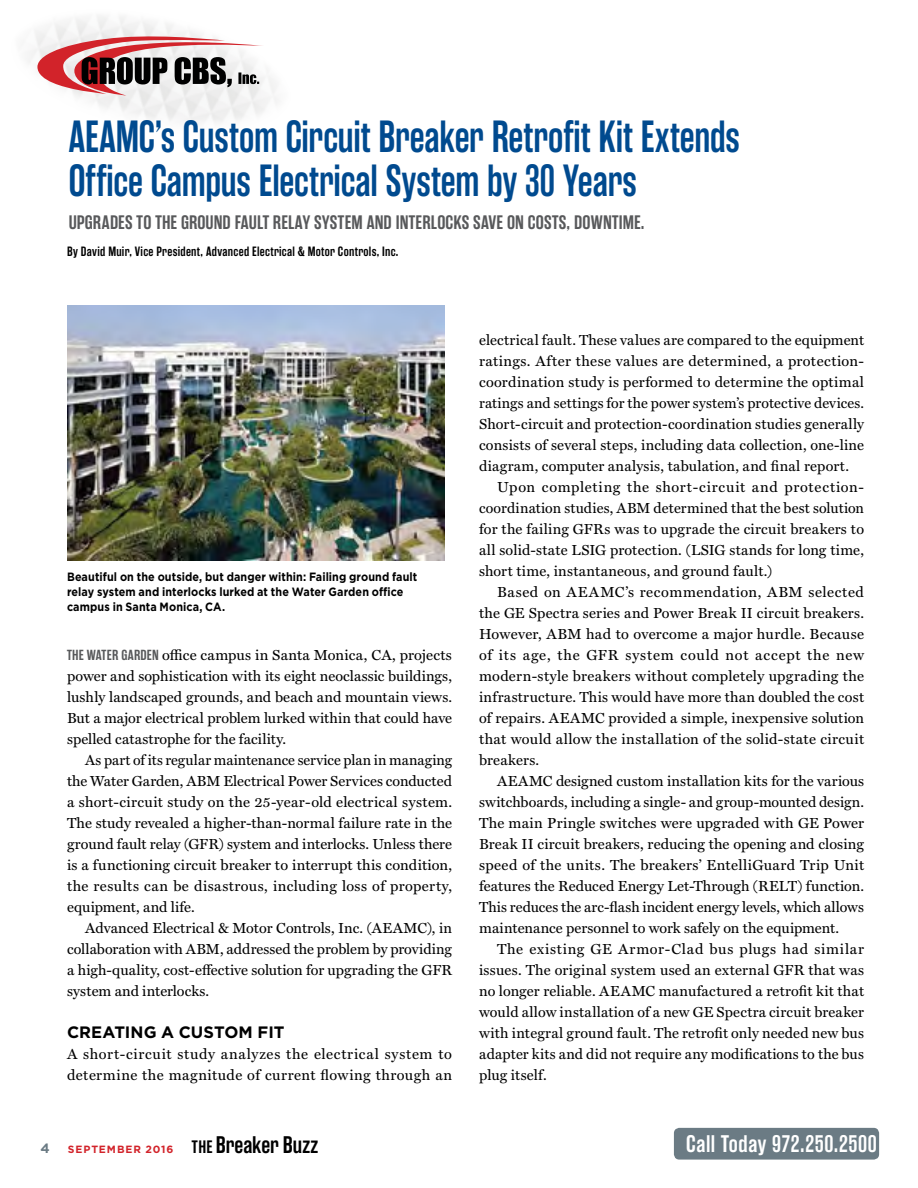
<style>
.page{position:relative;width:918px;height:1188px;background:#fff}
.page>*{position:absolute;margin:0;border:0;box-sizing:border-box;transform-origin:0 0}
.t1{font:600 45px/43.5px "Rama Gothic E";color:#004a8f;scale:.9 1}
.t2{font:600 24px "Rama Gothic E";letter-spacing:.03em;color:#fff}
.t3{font:600 19.5px "Rama Gothic E";letter-spacing:.005em;color:#58595b}
.t4{font:700 16.5px "Gotham";color:#000}
.t5{font:14.7px/21px "Miller Text";letter-spacing:.015em;color:#000;text-align:justify}
.t6{font:14.7px/21px "Miller Text";letter-spacing:.04em;color:#000}
.t7{font:600 13.5px "Rama Gothic E";letter-spacing:.025em;color:#000}
.t8{font:700 13.5px "Gotham";color:#6b7b84}
.t9{font:700 12px/15px "Gotham";letter-spacing:.005em;color:#000;scale:.9 1}
.t10{font:700 10.5px "Gotham";letter-spacing:.09em;color:#d2232a}
.s1{font-family:"Rama Gothic E";font-weight:600;color:#58595b}
.s2{font-family:"Rama Gothic E";font-weight:600;font-size:18px;color:#000}
.s3{font-family:"Rama Gothic E";font-weight:600;font-size:24px;color:#000}
</style>
<div class="page">
<div style="left:674px;top:1128px;width:205px;height:32px;background:#6b7b84;border-radius:5px"></div>
<svg style="left:37px;top:34px;width:227px;height:62px"></svg>
<img style="left:67px;top:306px;width:378px;height:255px">
<h1 class="t1" style="left:69px;top:116px;width:747px">AEAMC’s Custom Circuit Breaker Retrofit Kit Extends<br>Office Campus Electrical System by 30 Years</h1>
<h3 class="t3" style="left:69px;top:211px;width:578px">UPGRADES TO THE GROUND FAULT RELAY SYSTEM AND INTERLOCKS SAVE ON COSTS, DOWNTIME.</h3>
<p class="t7" style="left:67px;top:243px;width:333px">By David Muir, Vice President, Advanced Electrical &amp; Motor Controls, Inc.</p>
<p class="t9" style="left:67px;top:569px;width:391px">Beautiful on the outside, but danger within: Failing ground fault relay system and interlocks lurked at the Water Garden office campus in Santa Monica, CA.</p>
<p class="t5" style="left:67px;top:644px;width:387px"><span class="s1">THE WATER GARDEN</span> office campus in Santa Monica, CA, projects power and sophistication with its eight neoclassic buildings, lushly landscaped grounds, and beach and mountain views.<br>But a major electrical problem lurked within that could have spelled catastrophe for the facility.</p>
<p class="t5" style="left:67px;top:749px;width:387px;text-indent:18px">As part of its regular maintenance service plan in managing the Water Garden, ABM Electrical Power Services conducted a short-circuit study on the 25-year-old electrical system.<br>The study revealed a higher-than-normal failure rate in the ground fault relay (GFR) system and interlocks. Unless there is a functioning circuit breaker to interrupt this condition, the results can be disastrous, including loss of property, equipment, and life.</p>
<p class="t5" style="left:67px;top:917px;width:387px;text-indent:18px">Advanced Electrical &amp; Motor Controls, Inc. (AEAMC), in collaboration with ABM, addressed the problem by providing a high-quality, cost-effective solution for upgrading the GFR system and interlocks.</p>
<p class="t4" style="left:67px;top:1021px;width:219px">CREATING A CUSTOM FIT</p>
<p class="t6" style="left:67px;top:1043px;width:387px">A short-circuit study analyzes the electrical system to determine the magnitude of current flowing through an</p>
<p class="t5" style="left:479px;top:329px;width:387px">electrical fault. These values are compared to the equipment ratings. After these values are determined, a protection&shy;coordination study is performed to determine the optimal ratings and settings for the power system’s protective devices.<br>Short-circuit and protection-coordination studies generally consists of several steps, including data collection, one-line diagram, computer analysis, tabulation, and final report.</p>
<p class="t5" style="left:479px;top:476px;width:387px;text-indent:18px">Upon completing the short-circuit and protection&shy;coordination studies, ABM determined that the best solution for the failing GFRs was to upgrade the circuit breakers to all solid-state LSIG protection. (LSIG stands for long time, short time, instantaneous, and ground fault.)</p>
<p class="t5" style="left:479px;top:581px;width:387px;text-indent:18px">Based on AEAMC’s recommendation, ABM selected the GE Spectra series and Power Break II circuit breakers.<br>However, ABM had to overcome a major hurdle. Because of its age, the GFR system could not accept the new modern-style breakers without completely upgrading the infrastructure. This would have more than doubled the cost of repairs. AEAMC provided a simple, inexpensive solution that would allow the installation of the solid-state circuit breakers.</p>
<p class="t5" style="left:479px;top:770px;width:387px;text-indent:18px">AEAMC designed custom installation kits for the various switchboards, including a single- and group-mounted design.<br>The main Pringle switches were upgraded with GE Power Break II circuit breakers, reducing the opening and closing speed of the units. The breakers’ EntelliGuard Trip Unit features the Reduced Energy Let-Through (RELT) function.<br>This reduces the arc-flash incident energy levels, which allows maintenance personnel to work safely on the equipment.</p>
<p class="t5" style="left:479px;top:938px;width:387px;text-indent:18px">The existing GE Armor-Clad bus plugs had similar issues. The original system used an external GFR that was no longer reliable. AEAMC manufactured a retrofit kit that would allow installation of a new GE Spectra circuit breaker with integral ground fault. The retrofit only needed new bus adapter kits and did not require any modifications to the bus plug itself.</p>
<p class="t8" style="left:40px;top:1139px;width:11px">4</p>
<p class="t10" style="left:68px;top:1142px;width:252px">SEPTEMBER 2016 <span class="s2">THE</span> <span class="s3">Breaker Buzz</span></p>
<h2 class="t2" style="left:686px;top:1130px;width:192px">Call Today 972.250.2500</h2>
</div>
